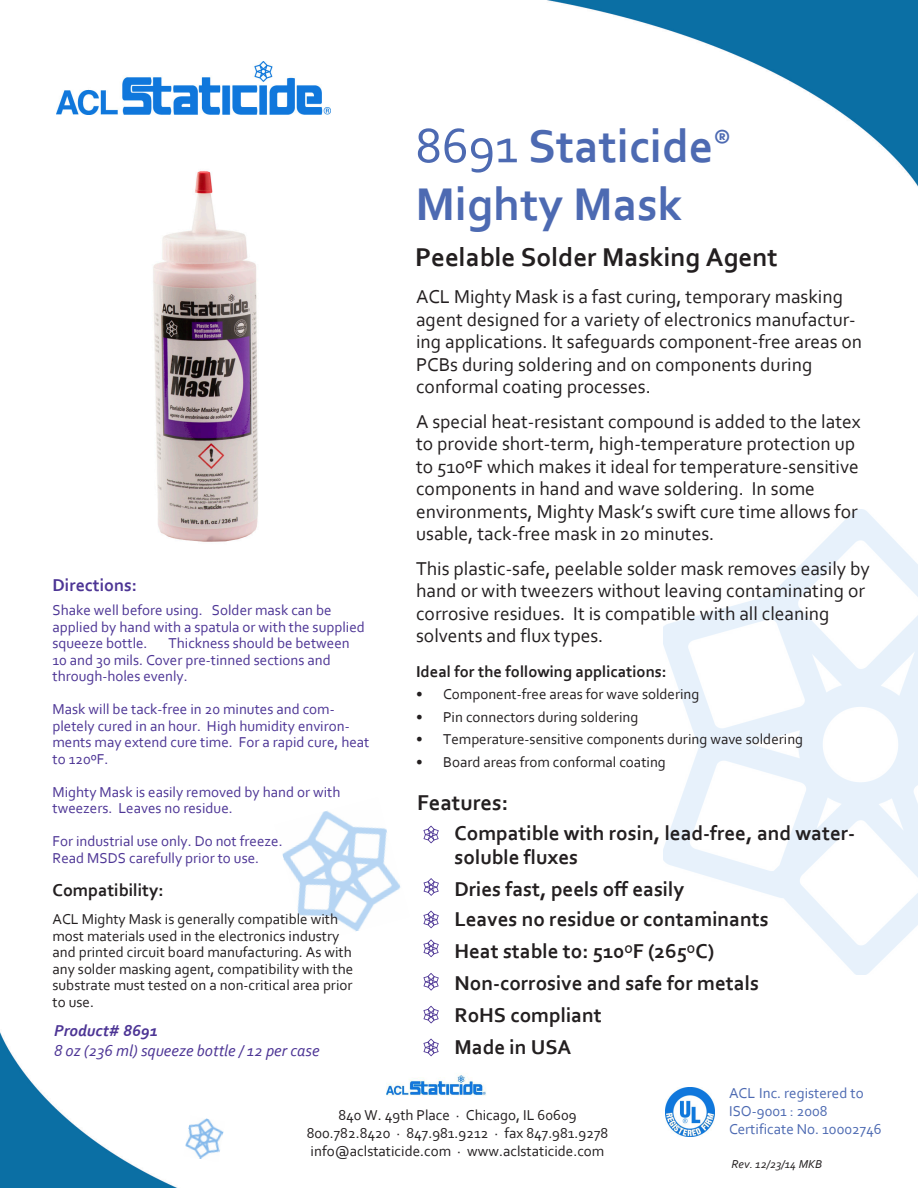
<style>
.page{position:relative;width:918px;height:1188px;background:#fff}
.page>*{position:absolute;margin:0;border:0;box-sizing:border-box;transform-origin:0 0}
.t1{font:700 48px/57.6px "Corbel";color:#4d6ab2}
.t2{font:700 27px "Corbel";color:#231f20}
.t3{font:700 22.5px "Corbel";color:#231f20}
.t4{font:700 21px/31.7px "Corbel";color:#231f20}
.t5{font:19.5px/22.5px "Corbel";color:#231f20}
.t6{font:700 18px "Corbel";color:#231f20}
.t7{font:700 18px "Corbel";color:#4d3595}
.t8{font:700 16.5px "Corbel";color:#231f20}
.t9{font:italic 16.5px "Corbel";color:#4d3595}
.t10{font:italic 700 16.5px "Corbel";color:#4d3595}
.t11{font:15px/16.5px "Corbel";color:#231f20;text-align:center}
.t12{font:15px/16.5px "Corbel";color:#4d3595}
.t13{font:15px/18px "Corbel";color:#4d6ab2}
.t14{font:italic 12px "Corbel";color:#231f20}
.s1{font-weight:400;font-size:51px}
.s2{font-weight:400}
</style>
<div class="page">
<img style="left:0;top:1px;width:917px;height:1187px">
<img style="left:274px;top:797px;width:136px;height:148px">
<img style="left:663px;top:510px;width:254px;height:464px">
<img style="left:184px;top:1116px;width:41px;height:46px">
<img style="left:56px;top:61px;width:274px;height:54px">
<img style="left:386px;top:1073px;width:158px;height:32px">
<div style="left:658px;top:1083px;width:67px;height:58px;background:#fff"></div>
<img style="left:665px;top:1087px;width:50px;height:49px">
<svg style="left:423px;top:911px;width:16px;height:17px"></svg>
<svg style="left:423px;top:940px;width:16px;height:17px"></svg>
<svg style="left:423px;top:826px;width:16px;height:17px"></svg>
<svg style="left:423px;top:1006px;width:16px;height:17px"></svg>
<svg style="left:423px;top:1039px;width:16px;height:17px"></svg>
<img style="left:94px;top:138px;width:232px;height:437px">
<svg style="left:424px;top:878px;width:15px;height:18px"></svg>
<svg style="left:423px;top:973px;width:16px;height:18px"></svg>
<h1 class="t1" style="left:415px;top:122px;width:317px"><span class="s1">8691</span> Staticide<sup>®<br></sup>Mighty Mask</h1>
<h2 class="t2" style="left:415px;top:246px;width:364px">Peelable Solder Masking Agent</h2>
<p class="t5" style="left:416px;top:287px;width:448px">ACL Mighty Mask is a fast curing, temporary masking agent designed for a variety of electronics manufactur&shy;ing applications. It safeguards component-free areas on PCBs during soldering and on components during conformal coating processes.</p>
<p class="t5" style="left:416px;top:412px;width:446px">A special heat-resistant compound is added to the latex to provide short-term, high-temperature protection up to 510oF which makes it ideal for temperature-sensitive components in hand and wave soldering. In some environments, Mighty Mask’s swift cure time allows for usable, tack-free mask in 20 minutes.</p>
<p class="t5" style="left:416px;top:559px;width:455px">This plastic-safe, peelable solder mask removes easily by hand or with tweezers without leaving contaminating or corrosive residues. It is compatible with all cleaning solvents and flux types.</p>
<p class="t8" style="left:416px;top:665px;width:252px">Ideal for the following applications:</p>
<p class="t11" style="left:416px;top:687px;width:285px">• Component-free areas for wave soldering</p>
<p class="t11" style="left:416px;top:710px;width:224px">• Pin connectors during soldering</p>
<p class="t11" style="left:416px;top:732px;width:389px">• Temperature-sensitive components during wave soldering</p>
<p class="t11" style="left:416px;top:755px;width:251px">• Board areas from conformal coating</p>
<p class="t7" style="left:52px;top:578px;width:86px">Directions:</p>
<p class="t12" style="left:52px;top:603px;width:314px">Shake well before using. Solder mask can be applied by hand with a spatula or with the supplied squeeze bottle.</p>
<p class="t12" style="left:52px;top:636px;width:299px;text-indent:116px">Thickness should be between<br>10 and 30 mils. Cover pre-tinned sections and through-holes evenly.</p>
<p class="t12" style="left:52px;top:702px;width:318px">Mask will be tack-free in 20 minutes and com&shy;pletely cured in an hour. High humidity environ&shy;ments may extend cure time. For a rapid cure, heat to 120oF.</p>
<p class="t12" style="left:52px;top:785px;width:289px">Mighty Mask is easily removed by hand or with tweezers. Leaves no residue.</p>
<p class="t12" style="left:52px;top:834px;width:232px">For industrial use only. Do not freeze.<br>Read MSDS carefully prior to use.</p>
<p class="t3" style="left:417px;top:794px;width:93px">Features:</p>
<p class="t4" style="left:455px;top:823px;width:402px;line-height:24px">Compatible with rosin, lead-free, and water&shy;soluble fluxes</p>
<p class="t4" style="left:455px;top:875px;width:316px">Dries fast, peels off easily<br>Leaves no residue or contaminants<br>Heat stable to: 510<span class="s2">o</span>F (265<span class="s2">o</span>C)<br>Non-corrosive and safe for metals<br>RoHS compliant<br>Made in USA</p>
<p class="t13" style="left:729px;top:1085px;width:154px">ACL Inc. registered to<br>ISO-9001 : 2008<br>Certificate No. 10002746</p>
<p class="t14" style="left:732px;top:1160px;width:92px">Rev. 12/23/14 MKB</p>
<p class="t6" style="left:53px;top:883px;width:113px">Compatibility:</p>
<p class="t11" style="left:53px;top:913px;width:302px;text-align:left">ACL Mighty Mask is generally compatible with most materials used in the electronics industry and printed circuit board manufacturing. As with any solder masking agent, compatibility with the substrate must tested on a non-critical area prior to use.</p>
<p class="t10" style="left:54px;top:1025px;width:105px">Product# 8691</p>
<p class="t9" style="left:54px;top:1045px;width:267px">8 oz (236 ml) squeeze bottle / 12 per case</p>
<p class="t11" style="left:307px;top:1107px;width:303px;line-height:18px">840 W. 49th Place · Chicago, IL 60609<br>800.782.8420 · 847.981.9212 · fax 847.981.9278 info@aclstaticide.com · www.aclstaticide.com</p>
</div>
